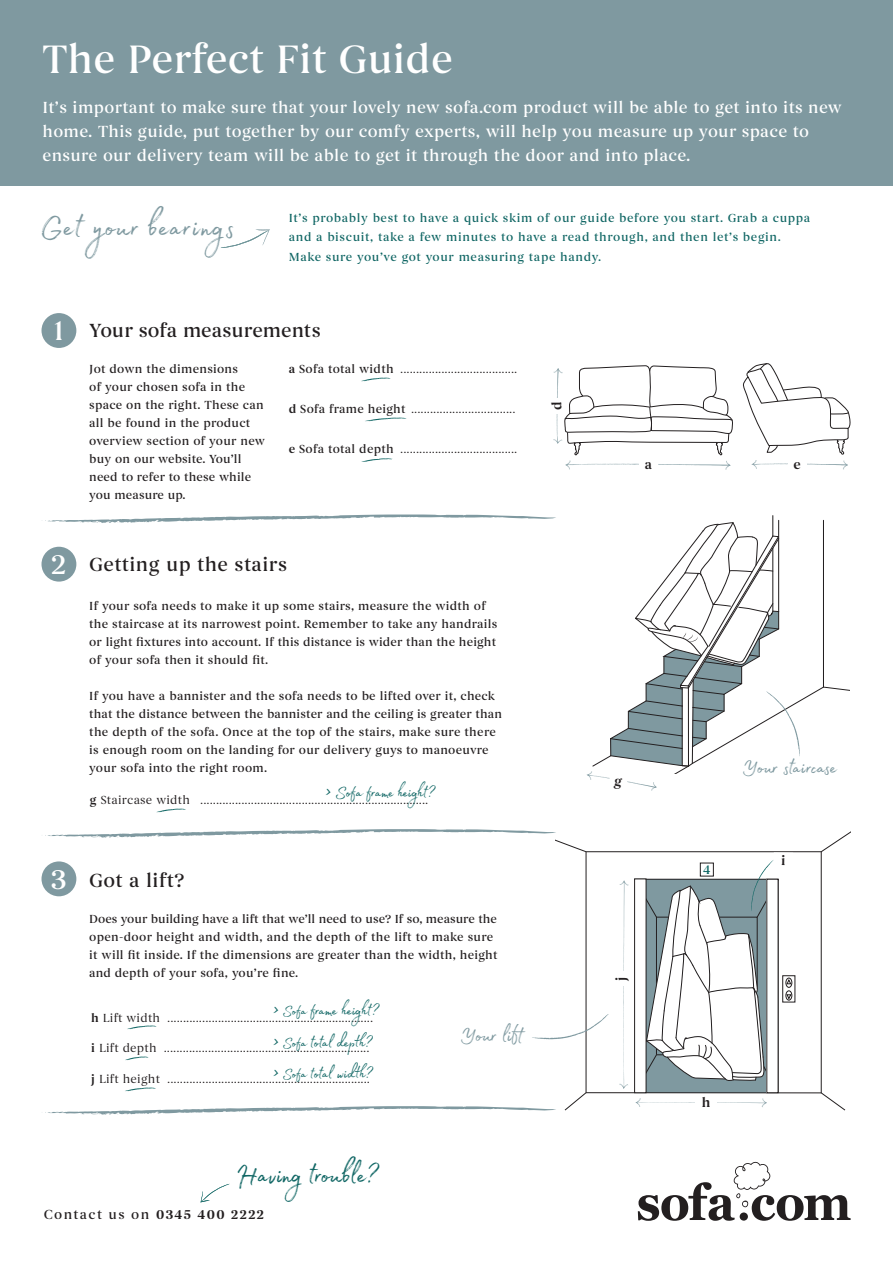
<style>
.page{position:relative;width:893px;height:1263px;background:#fff}
.page>*{position:absolute;margin:0;border:0;box-sizing:border-box;transform-origin:0 0}
.t1{font:500 40.65px "Begum";color:#fff}
.t2{font:39.15px "Madelyn";letter-spacing:.02em;color:#7f99a0}
.t3{font:34.5px "Madelyn";letter-spacing:-.02em;color:#106664}
.t4{font:500 28.5px "Begum";color:#fff}
.t5{font:27.15px "Madelyn";letter-spacing:-.03em;color:#7f99a0}
.t6{font:26.55px "Madelyn";letter-spacing:-.02em;color:#7f99a0}
.t7{font:20.25px "Madelyn";letter-spacing:-.015em;color:#106664}
.t8{font:500 19.5px "Begum";letter-spacing:.02em;color:#231f20}
.t9{font:500 19.5px "Begum";color:#231f20}
.t10{font:500 16.5px/24px "Begum";letter-spacing:.02em;color:#fff}
.t11{font:500 13.5px "Begum";letter-spacing:.1em;color:#231f20}
.t12{font:600 13.5px "Begum";color:#231f20}
.t13{font:500 13.05px "Begum";color:#106664}
.t14{font:500 12px/18px "Begum";letter-spacing:.02em;color:#231f20}
.t15{font:300 12px "Begum";color:#231f20}
.t16{font:500 12px/19.5px "Begum";letter-spacing:.05em;color:#106664}
.t17{font:12px "Begum";letter-spacing:.02em;color:#231f20}
.s1{font-weight:600}
.s2{font-size:31.5px}
.s3{font-size:18px}
</style>
<div class="page">
<div style="left:0;top:0;width:893px;height:186px;background:#7f99a0"></div>
<svg style="left:743px;top:363px;width:108px;height:106px"></svg>
<div style="left:788px;top:456px;width:18px;height:18px;background:#fff"></div>
<svg style="left:553px;top:365px;width:180px;height:105px"></svg>
<div style="left:639px;top:456px;width:19px;height:16px;background:#fff"></div>
<div style="left:549px;top:398px;width:17px;height:16px;background:#fff"></div>
<svg style="left:361px;top:378px;width:29px;height:4px"></svg>
<svg style="left:365px;top:417px;width:41px;height:5px"></svg>
<svg style="left:361px;top:458px;width:31px;height:4px"></svg>
<svg style="left:200px;top:1184px;width:29px;height:18px"></svg>
<svg style="left:638px;top:1161px;width:213px;height:59px"></svg>
<div style="left:42px;top:313px;width:34px;height:35px;background:#7f99a0;border-radius:50%"></div>
<div style="left:42px;top:547px;width:34px;height:35px;background:#7f99a0;border-radius:50%"></div>
<svg style="left:45px;top:514px;width:511px;height:9px"></svg>
<svg style="left:221px;top:229px;width:49px;height:19px"></svg>
<svg style="left:586px;top:516px;width:264px;height:275px"></svg>
<svg style="left:41px;top:808px;width:809px;height:307px"></svg>
<p class="t1" style="left:43px;top:35px;width:412px">The Perfect Fit Guide</p>
<p class="t10" style="left:43px;top:96px;width:801px">It’s important to make sure that your lovely new sofa.com product will be able to get into its new home. This guide, put together by our comfy experts, will help you measure up your space to ensure our delivery team will be able to get it through the door and into place.</p>
<p class="t2" style="left:40px;top:198px;width:196px">Get your bearings</p>
<p class="t16" style="left:289px;top:208px;width:523px">It’s probably best to have a quick skim of our guide before you start. Grab a cuppa and a biscuit, take a few minutes to have a read through, and then let’s begin.<br>Make sure you’ve got your measuring tape handy.</p>
<p class="t4" style="left:54px;top:313px;width:12px">1</p>
<p class="t4" style="left:52px;top:547px;width:16px">2</p>
<p class="t9" style="left:89px;top:319px;width:233px">Your sofa measurements</p>
<p class="t14" style="left:89px;top:360px;width:177px">Jot down the dimensions<br>of your chosen sofa in the space on the right. These can all be found in the product overview section of your new buy on our website. You’ll need to refer to these while you measure up.</p>
<p class="t14" style="left:289px;top:361px;width:106px"><span class="s1">a</span> Sofa total width</p>
<p class="t14" style="left:289px;top:400px;width:118px"><span class="s1">d</span> Sofa frame height</p>
<p class="t14" style="left:289px;top:440px;width:106px"><span class="s1">e</span> Sofa total depth</p>
<p class="t15" style="left:400px;top:362px;width:119px">.....................................</p>
<p class="t15" style="left:411px;top:402px;width:106px">.................................</p>
<p class="t15" style="left:400px;top:442px;width:119px">.....................................</p>
<p class="t8" style="left:89px;top:552px;width:199px">Getting up the stairs</p>
<p class="t14" style="left:89px;top:597px;width:409px">If your sofa needs to make it up some stairs, measure the width of the staircase at its narrowest point. Remember to take any handrails or light fixtures into account. If this distance is wider than the height of your sofa then it should fit.</p>
<p class="t14" style="left:89px;top:687px;width:414px">If you have a bannister and the sofa needs to be lifted over it, check that the distance between the bannister and the ceiling is greater than the depth of the sofa. Once at the top of the stairs, make sure there is enough room on the landing for our delivery guys to manoeuvre your sofa into the right room.</p>
<p class="t7" style="left:323px;top:777px;width:114px"><span class="s2">&gt;</span> Sofa frame height?</p>
<p class="t17" style="left:90px;top:793px;width:102px"><span class="s1">g</span> Staircase width</p>
<p class="t15" style="left:200px;top:793px;width:230px">........................................................................</p>
<p class="t4" style="left:51px;top:862px;width:17px">3</p>
<p class="t8" style="left:89px;top:868px;width:97px">Got a lift?</p>
<p class="t14" style="left:89px;top:910px;width:410px">Does your building have a lift that we’ll need to use? If so, measure the open-door height and width, and the depth of the lift to make sure it will fit inside. If the dimensions are greater than the width, height and depth of your sofa, you’re fine.</p>
<p class="t7" style="left:271px;top:995px;width:110px"><span class="s2">&gt;</span> <span class="s3">Sofa</span> frame height?</p>
<p class="t7" style="left:271px;top:1027px;width:103px"><span class="s2">&gt;</span> <span class="s3">Sofa</span> total depth?</p>
<p class="t7" style="left:271px;top:1058px;width:103px"><span class="s2">&gt;</span> <span class="s3">Sofa t</span>otal width?</p>
<p class="t17" style="left:91px;top:1010px;width:71px"><span class="s1">h</span> Lift width</p>
<p class="t17" style="left:91px;top:1041px;width:67px"><span class="s1">i</span> Lift depth</p>
<p class="t17" style="left:91px;top:1072px;width:70px"><span class="s1">j</span> Lift height</p>
<p class="t15" style="left:167px;top:1010px;width:207px">.................................................................</p>
<p class="t15" style="left:164px;top:1041px;width:207px">.................................................................</p>
<p class="t15" style="left:167px;top:1072px;width:204px">................................................................</p>
<p class="t5" style="left:461px;top:1015px;width:66px">Your lift</p>
<p class="t12" style="left:549px;top:410px;width:10px;rotate:-90deg">d</p>
<p class="t3" style="left:236px;top:1149px;width:144px">Having trouble?</p>
<p class="t11" style="left:44px;top:1206px;width:222px">Contact us on <span class="s1">0345 400 2222</span></p>
<p class="t12" style="left:645px;top:456px;width:9px">a</p>
<p class="t12" style="left:793px;top:456px;width:9px">e</p>
<p class="t12" style="left:613px;top:981px;width:6px;rotate:-90deg">j</p>
<p class="t6" style="left:743px;top:747px;width:96px">Your staircase</p>
<p class="t13" style="left:703px;top:861px;width:9px">4</p>
<p class="t12" style="left:702px;top:1094px;width:10px">h</p>
</div>
